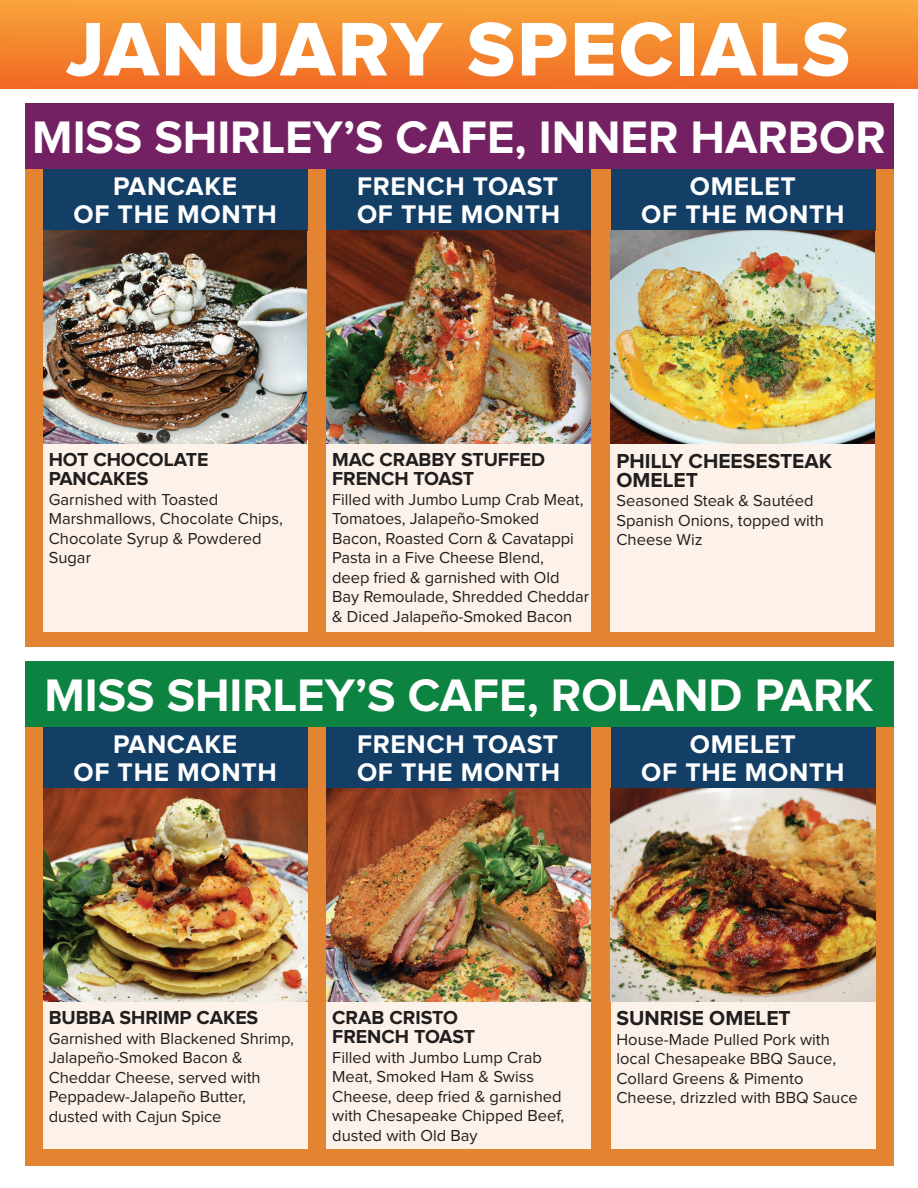
<style>
.page{position:relative;width:918px;height:1188px;background:#fff}
.page>*{position:absolute;margin:0;border:0;box-sizing:border-box;transform-origin:0 0}
.t1{font:78.75px "Proxima Nova Extrabld";letter-spacing:.03em;color:#fff}
.t2{font:700 47.25px "Proxima Nova";color:#fff}
.t3{font:700 26.4px/27.9px "Proxima Nova";letter-spacing:.025em;color:#fff;text-align:center}
.t4{font:700 21px/19px "Proxima Nova";color:#211e1e}
.t5{font:700 19.5px/19px "Proxima Nova";letter-spacing:-.005em;color:#211e1e}
.t6{font:16.5px/19.5px "Proxima Nova";color:#211e1e}
</style>
<div class="page">
<div style="left:0;top:0;width:918px;height:88px;background:linear-gradient(to bottom,#f8a73c,#f16c25)"></div>
<div style="left:25px;top:169px;width:868px;height:477px;background:#e38433"></div>
<div style="left:43px;top:440px;width:264px;height:192px;background:#fcf2ea"></div>
<div style="left:25px;top:103px;width:868px;height:66px;background:#732163"></div>
<div style="left:326px;top:440px;width:265px;height:192px;background:#fcf2ea"></div>
<div style="left:611px;top:440px;width:264px;height:192px;background:#fcf2ea"></div>
<div style="left:327px;top:169px;width:264px;height:62px;background:#133e66"></div>
<div style="left:611px;top:169px;width:264px;height:62px;background:#133e66"></div>
<div style="left:43px;top:169px;width:265px;height:62px;background:#133e66"></div>
<div style="left:25px;top:727px;width:868px;height:439px;background:#e38433"></div>
<div style="left:43px;top:1001px;width:265px;height:148px;background:#fcf2ea"></div>
<div style="left:25px;top:661px;width:868px;height:66px;background:#0d8341"></div>
<div style="left:327px;top:1001px;width:264px;height:148px;background:#fcf2ea"></div>
<div style="left:611px;top:1001px;width:264px;height:148px;background:#fcf2ea"></div>
<div style="left:327px;top:727px;width:264px;height:62px;background:#133e66"></div>
<div style="left:611px;top:727px;width:264px;height:62px;background:#133e66"></div>
<div style="left:43px;top:727px;width:265px;height:62px;background:#133e66"></div>
<img style="left:43px;top:789px;width:264px;height:213px">
<img style="left:327px;top:789px;width:264px;height:213px">
<img style="left:611px;top:789px;width:264px;height:213px">
<img style="left:327px;top:230px;width:263px;height:214px">
<img style="left:43px;top:230px;width:264px;height:214px">
<img style="left:611px;top:230px;width:264px;height:214px">
<h1 class="t1" style="left:66px;top:13px;width:785px">JANUARY SPECIALS</h1>
<h2 class="t2" style="left:32px;top:116px;width:855px">MISS SHIRLEY’S CAFE, INNER HARBOR</h2>
<h3 class="t3" style="left:357px;top:173px;width:205px;text-align:left">FRENCH TOAST<br>OF THE MONTH</h3>
<h3 class="t3" style="left:641px;top:173px;width:205px">OMELET<br>OF THE MONTH</h3>
<h3 class="t3" style="left:74px;top:173px;width:205px">PANCAKE<br>OF THE MONTH</h3>
<p class="t5" style="left:49px;top:451px;width:161px">HOT CHOCOLATE<br>PANCAKES</p>
<p class="t6" style="left:49px;top:490px;width:236px">Garnished with Toasted<br>Marshmallows, Chocolate Chips,<br>Chocolate Syrup &amp; Powdered<br>Sugar</p>
<p class="t5" style="left:332px;top:451px;width:214px">MAC CRABBY STUFFED<br>FRENCH TOAST</p>
<p class="t6" style="left:332px;top:490px;width:259px">Filled with Jumbo Lump Crab Meat,<br>Tomatoes, Jalapeño-Smoked<br>Bacon, Roasted Corn &amp; Cavatappi<br>Pasta in a Five Cheese Blend,<br>deep fried &amp; garnished with Old<br>Bay Remoulade, Shredded Cheddar &amp; Diced Jalapeño-Smoked Bacon</p>
<p class="t4" style="left:616px;top:452px;width:217px">PHILLY CHEESESTEAK<br>OMELET</p>
<p class="t6" style="left:616px;top:492px;width:209px">Seasoned Steak &amp; Sautéed<br>Spanish Onions, topped with<br>Cheese Wiz</p>
<h2 class="t2" style="left:45px;top:674px;width:830px">MISS SHIRLEY’S CAFE, ROLAND PARK</h2>
<h3 class="t3" style="left:357px;top:732px;width:205px;text-align:left">FRENCH TOAST<br>OF THE MONTH</h3>
<h3 class="t3" style="left:641px;top:732px;width:205px">OMELET<br>OF THE MONTH</h3>
<h3 class="t3" style="left:74px;top:732px;width:205px">PANCAKE<br>OF THE MONTH</h3>
<p class="t5" style="left:49px;top:1009px;width:211px">BUBBA SHRIMP CAKES</p>
<p class="t6" style="left:49px;top:1029px;width:247px">Garnished with Blackened Shrimp,<br>Jalapeño-Smoked Bacon &amp;<br>Cheddar Cheese, served with<br>Peppadew-Jalapeño Butter, dusted with Cajun Spice</p>
<p class="t5" style="left:332px;top:1009px;width:145px">CRAB CRISTO<br>FRENCH TOAST</p>
<p class="t6" style="left:332px;top:1048px;width:234px">Filled with Jumbo Lump Crab<br>Meat, Smoked Ham &amp; Swiss<br>Cheese, deep fried &amp; garnished with Chesapeake Chipped Beef, dusted with Old Bay</p>
<p class="t4" style="left:617px;top:1010px;width:176px">SUNRISE OMELET</p>
<p class="t6" style="left:617px;top:1030px;width:243px">House-Made Pulled Pork with local Chesapeake BBQ Sauce,<br>Collard Greens &amp; Pimento<br>Cheese, drizzled with BBQ Sauce</p>
</div>
